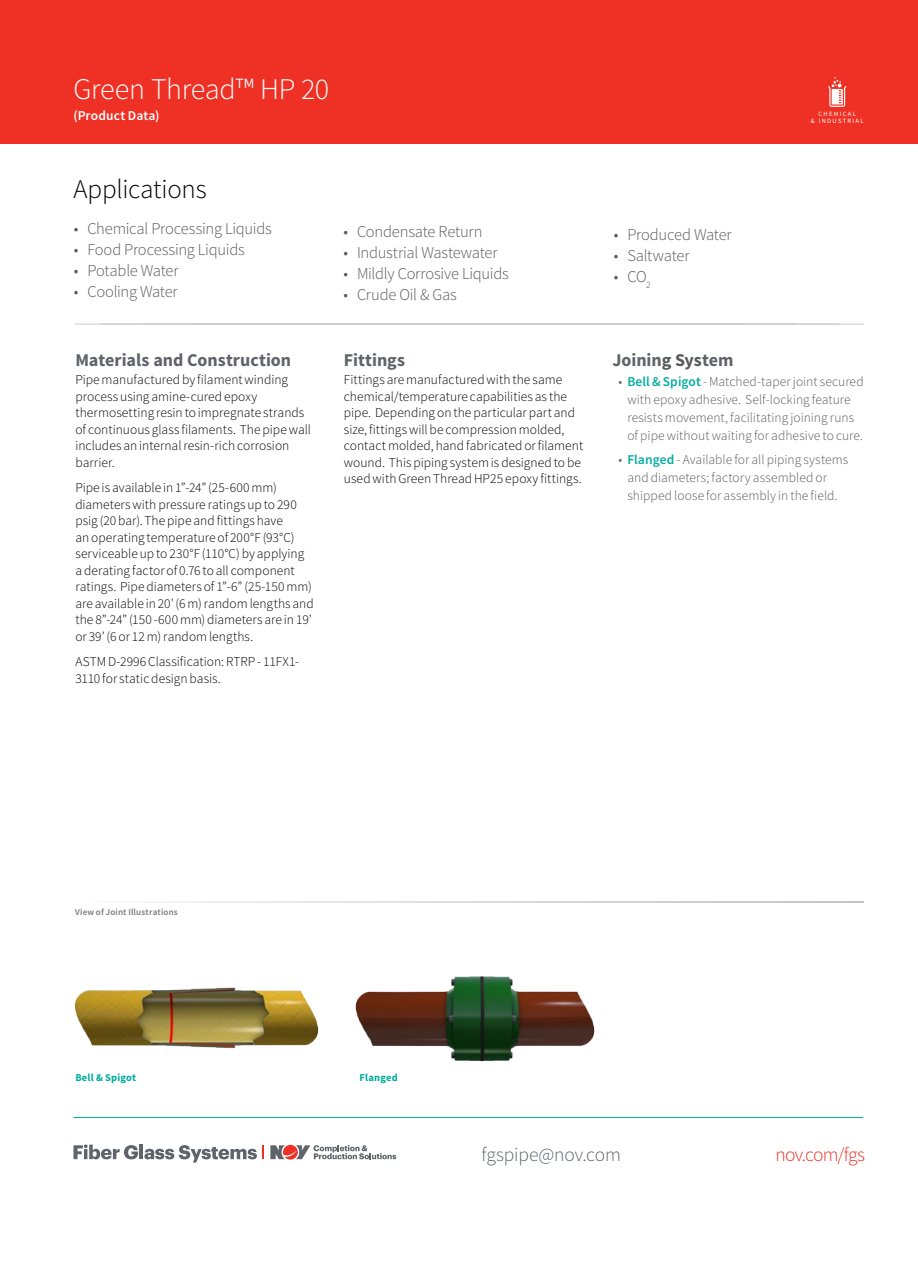
<style>
.page{position:relative;width:918px;height:1263px;background:#fff}
.page>*{position:absolute;margin:0;border:0;box-sizing:border-box;transform-origin:0 0}
.t1{font:300 30px "Source Sans Pro";letter-spacing:-.015em;color:#fff}
.Primary_Sub_Head{font:300 27px "Source Sans Pro";letter-spacing:-.01em;color:#000}
.t2{font:300 19.5px "Source Sans Pro";letter-spacing:-.01em;color:#5f636a}
.t3{font:300 19.5px "Source Sans Pro";letter-spacing:-.035em;color:#ee3124}
.Secondary_Sub_Head{font:700 18px "Source Sans Pro";color:#5f636a}
.t4{font:300 16.5px "Source Sans Pro";letter-spacing:-.015em;color:#58595b}
.Body_Text_Light{font:300 13.5px/16.5px "Source Sans Pro";color:#000}
.t5{font:300 13.5px/18px "Source Sans Pro";letter-spacing:.005em;color:#58595b}
.t6{font:600 13.5px "Source Sans Pro";letter-spacing:.01em;color:#fff}
.Image_Caption{font:700 10.5px "Source Sans Pro";letter-spacing:.02em;color:#00aca0}
.Secondary_Sub_Head-2{font:600 9px "Source Sans Pro";letter-spacing:.02em;color:#797a7d}
.t7{font:6.45px/7.1px "Source Sans Pro";letter-spacing:.2em;color:#fff;text-align:center}
.s1{color:#58595b}
.s2{color:#5f636a}
.s3{font-weight:600;color:#00aca0}
</style>
<div class="page">
<hr style="left:74px;top:1117px;width:789px;height:1px;background:#00aca0">
<svg style="left:270px;top:1145px;width:126px;height:14px"></svg>
<svg style="left:263px;top:1145px;width:1px;height:14px"></svg>
<svg style="left:74px;top:1144px;width:64px;height:15px"></svg>
<hr style="left:140px;top:1144px;width:3px;height:15px;background:#5f636a">
<svg style="left:144px;top:1145px;width:113px;height:17px"></svg>
<div style="left:0;top:0;width:918px;height:144px;background:#ee3124"></div>
<svg style="left:828px;top:77px;width:19px;height:30px"></svg>
<svg style="left:157px;top:902px;width:706px;height:1px"></svg>
<hr style="left:75px;top:324px;width:789px;height:1px;background:#cbcccf">
<img style="left:355px;top:976px;width:240px;height:86px">
<img style="left:74px;top:987px;width:245px;height:62px">
<h1 class="t1" style="left:74px;top:70px;width:257px">Green Thread™ HP 20</h1>
<p class="t6" style="left:74px;top:107px;width:88px">(Product Data)</p>
<p class="t7" style="left:811px;top:111px;width:54px">CHEMICAL<br>&amp; INDUSTRIAL</p>
<p class="Primary_Sub_Head" style="left:74px;top:173px;width:135px">Applications</p>
<p class="t4" style="left:74px;top:219px;width:200px">• Chemical Processing Liquids</p>
<p class="t4" style="left:74px;top:240px;width:172px">• Food Processing Liquids</p>
<p class="t4" style="left:74px;top:261px;width:106px">• Potable Water</p>
<p class="t4" style="left:74px;top:282px;width:105px">• Cooling Water</p>
<p class="Secondary_Sub_Head" style="left:75px;top:348px;width:217px">Materials and Construction</p>
<p class="Body_Text_Light" style="left:75px;top:371px;width:237px">Pipe manufactured by filament winding process using amine-cured epoxy thermosetting resin to impregnate strands of continuous glass filaments. The pipe wall includes an internal resin-rich corrosion barrier.</p>
<p class="Body_Text_Light" style="left:75px;top:479px;width:240px">Pipe is available in 1”-24” (25-600 mm) diameters with pressure ratings up to 290 psig (20 bar). The pipe and fittings have<br>an operating temperature of 200°F (93°C) serviceable up to 230°F (110°C) by applying a derating factor of 0.76 to all component ratings. Pipe diameters of 1”-6” (25-150 mm) are available in 20’ (6 m) random lengths and the 8”-24” (150 -600 mm) diameters are in 19’ or 39’ (6 or 12 m) random lengths.</p>
<p class="Body_Text_Light" style="left:75px;top:653px;width:225px">ASTM D-2996 Classification: RTRP - 11FX1-<br>3110 for static design basis.</p>
<p class="t4" style="left:344px;top:222px;width:141px">• Condensate Return</p>
<p class="t4" style="left:344px;top:243px;width:156px">• Industrial Wastewater</p>
<p class="t4" style="left:344px;top:264px;width:167px">• Mildly Corrosive Liquids</p>
<p class="t4" style="left:344px;top:285px;width:115px">• Crude Oil &amp; Gas</p>
<p class="Secondary_Sub_Head" style="left:344px;top:348px;width:63px">Fittings</p>
<p class="Body_Text_Light" style="left:344px;top:371px;width:241px">Fittings are manufactured with the same chemical/temperature capabilities as the pipe. Depending on the particular part and size, fittings will be compression molded, contact molded, hand fabricated or filament wound. This piping system is designed to be used with Green Thread HP25 epoxy fittings.</p>
<p class="t4" style="left:614px;top:225px;width:119px">• Produced Water</p>
<p class="t4" style="left:614px;top:246px;width:77px">• Saltwater</p>
<p class="t4" style="left:614px;top:267px;width:39px">• CO<sub>2</sub></p>
<p class="Secondary_Sub_Head" style="left:612px;top:348px;width:123px">Joinin<span class="s1">g Sys</span>tem</p>
<p class="t5" style="left:627px;top:372px;width:238px;text-indent:-9px"><span class="s2">•</span> <span class="s3">Bell &amp; Spigot</span><span class="s2">-</span> Matched-taper joint secured with epoxy adhesive. Self-locking feature resists movement, facilitating joining runs of pipe without waiting for adhesive to cure.</p>
<p class="t5" style="left:627px;top:450px;width:222px;text-indent:-9px"><span class="s2">•</span> <span class="s3">Flanged</span> - Available for all piping systems and diameters; factory assembled or shipped loose for assembly in the field.</p>
<p class="Secondary_Sub_Head-2" style="left:75px;top:906px;width:104px">View of Joint Illustrations</p>
<p class="Image_Caption" style="left:75px;top:1071px;width:62px">Bell &amp; Spigot</p>
<p class="Image_Caption" style="left:360px;top:1071px;width:40px">Flanged</p>
<h3 class="t2" style="left:482px;top:1143px;width:141px">fgspipe@nov.com</h3>
<h3 class="t3" style="left:776px;top:1143px;width:91px">nov.com/fgs</h3>
</div>
